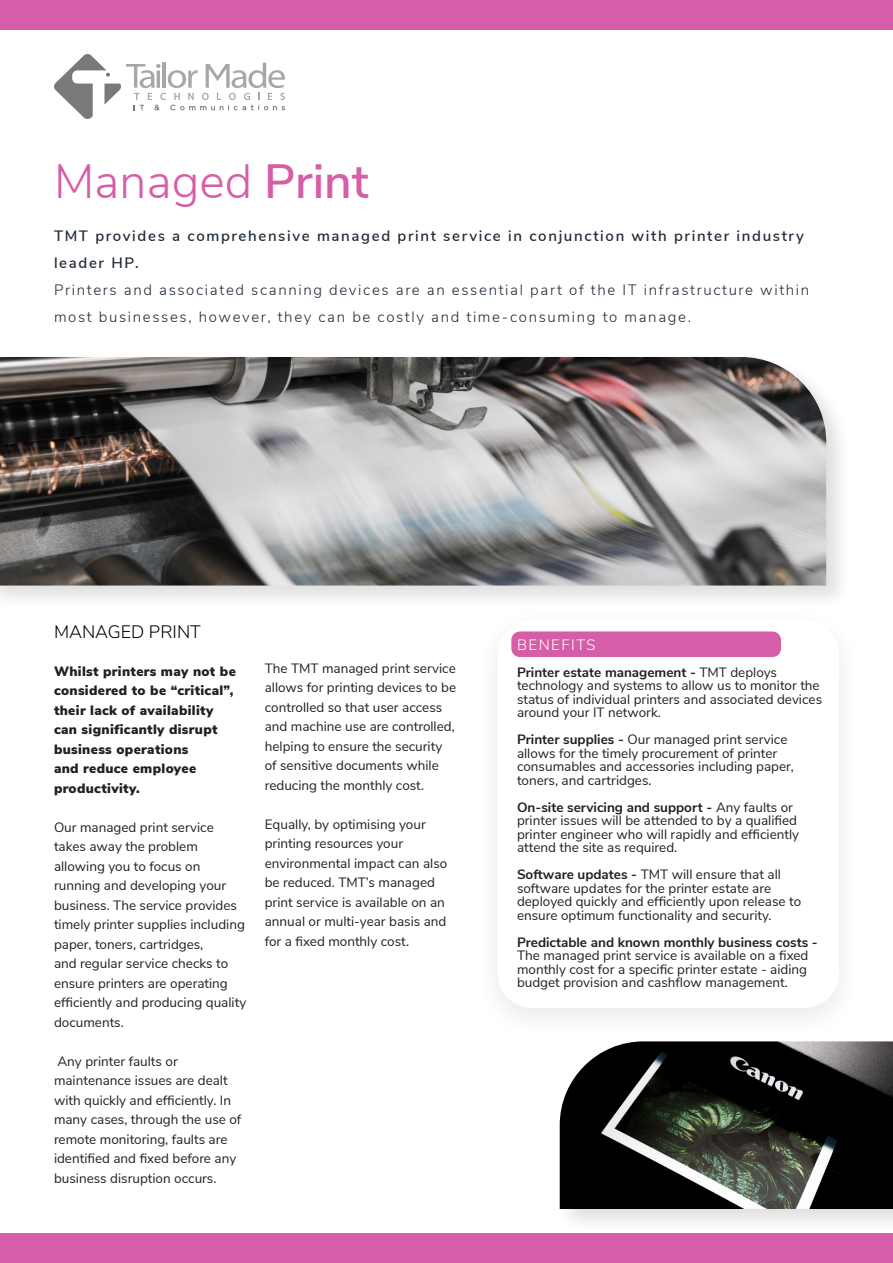
<style>
.page{position:relative;width:893px;height:1263px;background:#fff}
.page>*{position:absolute;margin:0;border:0;box-sizing:border-box;transform-origin:0 0}
.t1{font:300 48px "Nunito Sans";color:#d65da8}
.Intro_Text_1{font:300 18px "Nunito Sans";color:#000}
.Intro_Text_1-2{font:300 15px/27px "Nunito Sans";letter-spacing:.11em;color:#1f2b38}
.Intro_Text_1-3{font:600 15px/27px "Nunito Sans";letter-spacing:.11em;color:#1f2b38}
.Subtitle_1{font:300 15px "Nunito Sans";letter-spacing:.1em;color:#fff}
.body-2{font:13.5px/19.5px "Nunito Sans";color:#231f20}
.body-1{font:13.5px/13.5px "Nunito Sans";color:#231f20}
.Intro_Text_1-4{font:900 13.5px/19.5px "Nunito Sans";letter-spacing:.025em;color:#231f20}
.body-1-2{font:700 13.5px "Nunito Sans";color:#231f20}
.s1{font-weight:600}
.s2{font-weight:700}
</style>
<div class="page">
<div style="left:0;top:353px;width:851px;height:257px;background:#231f20;opacity:.14"></div>
<img style="left:0;top:357px;width:826px;height:228px">
<div style="left:474px;top:605px;width:389px;height:435px;background:#fff"></div>
<div style="left:511px;top:631px;width:270px;height:26px;background:#d65da8;border-radius:9px"></div>
<div style="left:556px;top:1037px;width:337px;height:196px;background:#231f20;opacity:.14"></div>
<img style="left:560px;top:1041px;width:333px;height:168px">
<div style="left:0;top:0;width:893px;height:30px;background:#d65da8"></div>
<div style="left:0;top:1233px;width:893px;height:30px;background:#d65da8"></div>
<svg style="left:54px;top:54px;width:231px;height:65px"></svg>
<p class="t1" style="left:54px;top:146px;width:316px">Managed <span class="s1">Print</span></p>
<p class="Intro_Text_1-3" style="left:54px;top:221px;width:751px">TMT provides a comprehensive managed print service in conjunction with printer industry leader HP.</p>
<p class="Intro_Text_1-2" style="left:54px;top:275px;width:757px">Printers and associated scanning devices are an essential part of the IT infrastructure within most businesses, however, they can be costly and time-consuming to manage.</p>
<p class="Intro_Text_1" style="left:54px;top:619px;width:148px">MANAGED PRINT</p>
<p class="Intro_Text_1-4" style="left:54px;top:661px;width:183px">Whilst printers may not be considered to be “critical”, their lack of availability can significantly disrupt business operations<br>and reduce employee productivity.</p>
<p class="body-2" style="left:54px;top:817px;width:194px">Our managed print service takes away the problem allowing you to focus on running and developing your business. The service provides timely printer supplies including paper, toners, cartridges,<br>and regular service checks to ensure printers are operating efficiently and producing quality documents.</p>
<p class="body-2" style="left:54px;top:1051px;width:189px">Any printer faults or maintenance issues are dealt with quickly and efficiently. In many cases, through the use of remote monitoring, faults are identified and fixed before any business disruption occurs.</p>
<p class="body-2" style="left:265px;top:657px;width:193px">The TMT managed print service allows for printing devices to be controlled so that user access and machine use are controlled, helping to ensure the security of sensitive documents while reducing the monthly cost.</p>
<p class="body-2" style="left:265px;top:813px;width:184px">Equally, by optimising your printing resources your environmental impact can also be reduced. TMT’s managed print service is available on an annual or multi-year basis and for a fixed monthly cost.</p>
<p class="Subtitle_1" style="left:517px;top:633px;width:80px">BENEFITS</p>
<p class="body-1" style="left:517px;top:664px;width:307px"><span class="s2">Printer estate management -</span> TMT deploys technology and systems to allow us to monitor the status of individual printers and associated devices around your IT network.</p>
<p class="body-1" style="left:517px;top:732px;width:278px"><span class="s2">Printer supplies -</span> Our managed print service allows for the timely procurement of printer consumables and accessories including paper, toners, and cartridges.</p>
<p class="body-1" style="left:517px;top:799px;width:284px"><span class="s2">On-site servicing and support -</span> Any faults or printer issues will be attended to by a qualified printer engineer who will rapidly and efficiently attend the site as required.</p>
<p class="body-1" style="left:517px;top:867px;width:286px"><span class="s2">Software updates -</span> TMT will ensure that all software updates for the printer estate are deployed quickly and efficiently upon release to ensure optimum functionality and security.</p>
<p class="body-1-2" style="left:517px;top:932px;width:302px">Predictable and known monthly business costs -</p>
<p class="body-1" style="left:517px;top:948px;width:293px;text-align:justify">The managed print service is available on a fixed monthly cost for a specific printer estate - aiding budget provision and cashflow management.</p>
</div>
